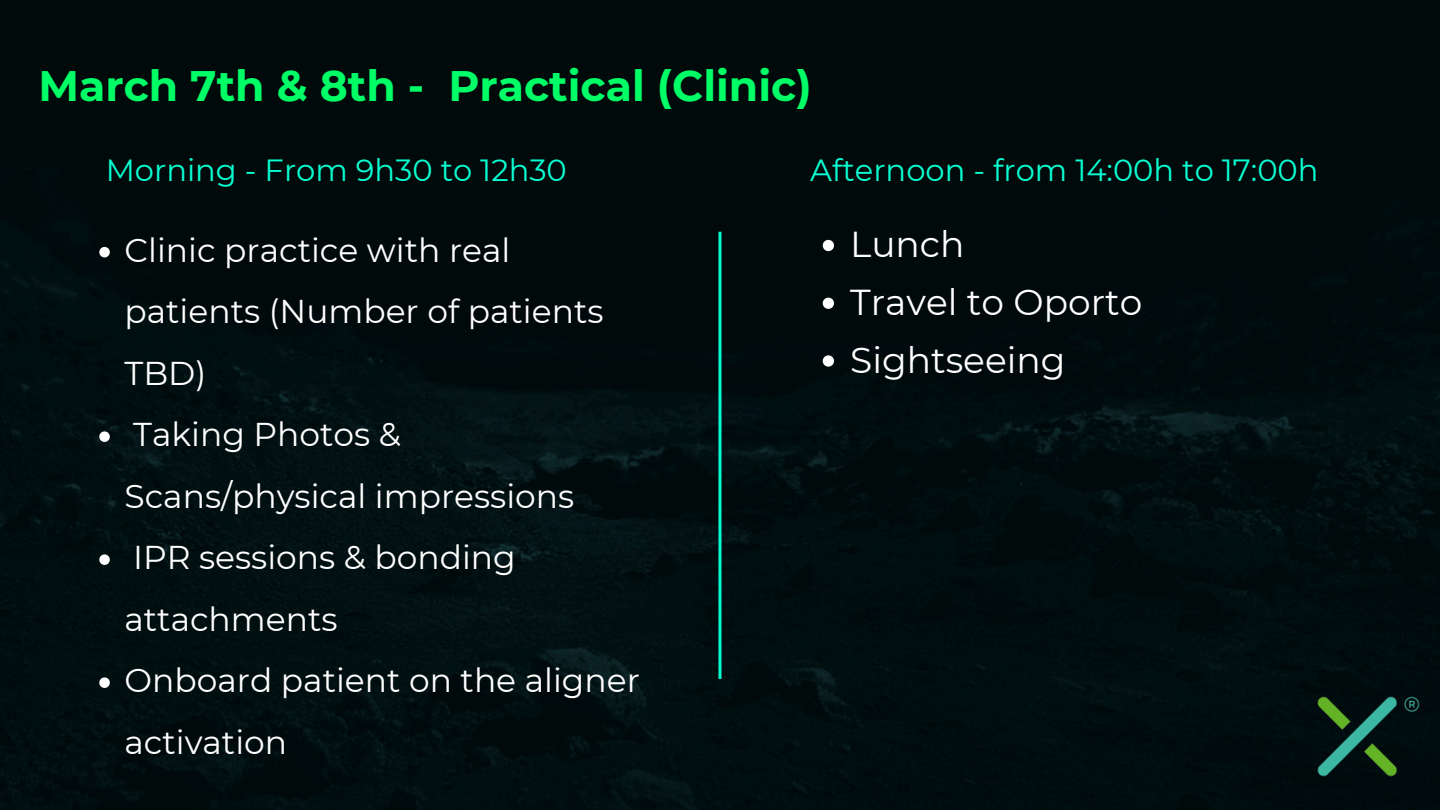
<style>
.page{position:relative;width:1440px;height:810px;background:#fff}
.page>*{position:absolute;margin:0;border:0;box-sizing:border-box;transform-origin:0 0}
.t1{font:700 42.6px "Montserrat";color:#0f6}
.t2{font:36px "Montserrat";color:#fff}
.t3{font:32.9px/61.5px "Montserrat";color:#fff}
.t4{font:30.6px "Montserrat";color:#08ffd3}
</style>
<div class="page">
<img style="left:0;top:0;width:1440px;height:810px">
<svg style="left:99px;top:247px;width:11px;height:10px"></svg>
<svg style="left:99px;top:431px;width:11px;height:11px"></svg>
<svg style="left:99px;top:554px;width:11px;height:11px"></svg>
<svg style="left:99px;top:677px;width:11px;height:11px"></svg>
<hr style="left:718px;top:232px;width:3px;height:447px;background:#08ffd3">
<svg style="left:823px;top:240px;width:11px;height:11px"></svg>
<svg style="left:823px;top:298px;width:11px;height:11px"></svg>
<svg style="left:823px;top:355px;width:11px;height:12px"></svg>
<img style="left:1315px;top:692px;width:106px;height:89px">
<h1 class="t1" style="left:38px;top:60px;width:775px">March 7th &amp; 8th - Practical (Clinic)</h1>
<p class="t4" style="left:106px;top:152px;width:463px">Morning - From 9h30 to 12h30</p>
<p class="t4" style="left:810px;top:152px;width:510px">Afternoon - from 14:00h to 17:00h</p>
<p class="t3" style="left:125px;top:219px;width:480px">Clinic practice with real patients (Number of patients<br>TBD)</p>
<p class="t3" style="left:125px;top:404px;width:451px">Taking Photos &amp;<br>Scans/physical impressions</p>
<p class="t3" style="left:125px;top:527px;width:393px">IPR sessions &amp; bonding attachments</p>
<p class="t3" style="left:125px;top:650px;width:517px">Onboard patient on the aligner activation</p>
<p class="t2" style="left:850px;top:222px;width:116px">Lunch</p>
<p class="t2" style="left:850px;top:280px;width:294px">Travel to Oporto</p>
<p class="t2" style="left:850px;top:338px;width:217px">Sightseeing</p>
</div>
